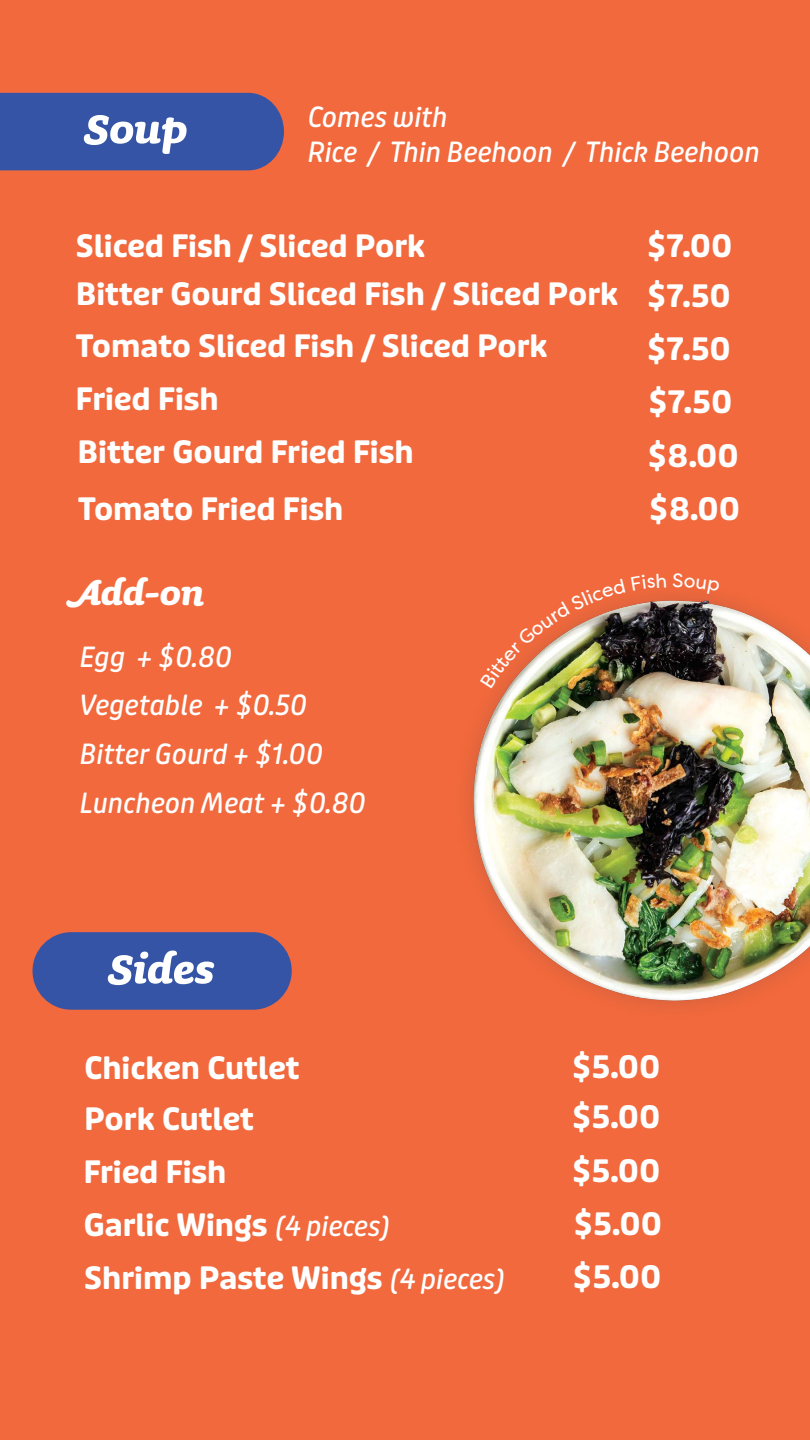
<style>
.page{position:relative;width:810px;height:1440px;background:#f1693d}
.page>*{position:absolute;margin:0;border:0;box-sizing:border-box;transform-origin:0 0}
.t1{font:52.28px "Sauna Pro Bold Italic Swash";color:#fff}
.t2{font:44.25px "Sauna Pro Bold Italic Swash";color:#fff}
.t3{font:700 30.75px/55.3px "Puffin Display Soft";color:#fff;text-align:right}
.t4{font:italic 27.75px/48.8px "Puffin Display Soft Medm";color:#fff}
.s1{font-family:"Sauna Pro";font-weight:700;font-style:italic}
.s2{font-family:"Puffin Display Soft Medm";font-weight:400;font-style:italic;font-size:27.75px}
</style>
<div class="page">
<div style="left:0;top:93px;width:284px;height:77px;background:#3554a5"></div>
<img style="left:469px;top:596px;width:341px;height:409px">
<div style="left:33px;top:932px;width:259px;height:78px;background:#3554a5;border-radius:39px"></div>
<img style="left:480px;top:596px;width:145px;height:92px">
<h1 class="t1" style="left:83px;top:98px;width:106px">Soup</h1>
<p class="t4" style="left:308px;top:101px;width:454px;line-height:34.5px">Comes with<br>Rice / Thin Beehoon / Thick Beehoon</p>
<p class="t3" style="left:76px;top:219px;width:351px">Sliced Fish / Sliced Pork</p>
<p class="t3" style="left:646px;top:219px;width:88px">$7.00</p>
<p class="t3" style="left:76px;top:267px;width:657px">Bitter Gourd Sliced Fish / Sliced Pork $7.50 $7.50</p>
<p class="t3" style="left:76px;top:319px;width:473px">Tomato Sliced Fish / Sliced Pork</p>
<p class="t3" style="left:76px;top:372px;width:145px">Fried Fish</p>
<p class="t3" style="left:78px;top:425px;width:338px">Bitter Gourd Fried Fish</p>
<p class="t3" style="left:648px;top:375px;width:86px">$7.50</p>
<p class="t3" style="left:647px;top:429px;width:93px">$8.00</p>
<p class="t3" style="left:78px;top:482px;width:267px">Tomato Fried Fish</p>
<p class="t3" style="left:649px;top:482px;width:93px">$8.00</p>
<h2 class="t2" style="left:66px;top:567px;width:140px">Add-on</h2>
<p class="t4" style="left:80px;top:633px;width:288px">Egg + $0.80<br>Vegetable + $0.50<br>Bitter Gourd + $1.00<br>Luncheon Meat + $0.80</p>
<h1 class="t1" style="left:107px;top:938px;width:109px">Side<span class="s1">s</span></h1>
<p class="t3" style="left:84px;top:1041px;width:217px">Chicken Cutlet</p>
<p class="t3" style="left:571px;top:1040px;width:91px">$5.00</p>
<p class="t3" style="left:84px;top:1092px;width:171px">Pork Cutlet</p>
<p class="t3" style="left:571px;top:1090px;width:91px">$5.00</p>
<p class="t3" style="left:83px;top:1145px;width:145px">Fried Fish</p>
<p class="t3" style="left:571px;top:1144px;width:91px">$5.00</p>
<p class="t3" style="left:83px;top:1198px;width:308px">Garlic Wings <span class="s2">(4 pieces)</span></p>
<p class="t3" style="left:573px;top:1197px;width:91px">$5.00</p>
<p class="t3" style="left:84px;top:1252px;width:423px">Shrimp Paste Wings <span class="s2">(4 pieces)</span></p>
<p class="t3" style="left:572px;top:1250px;width:91px">$5.00</p>
</div>
